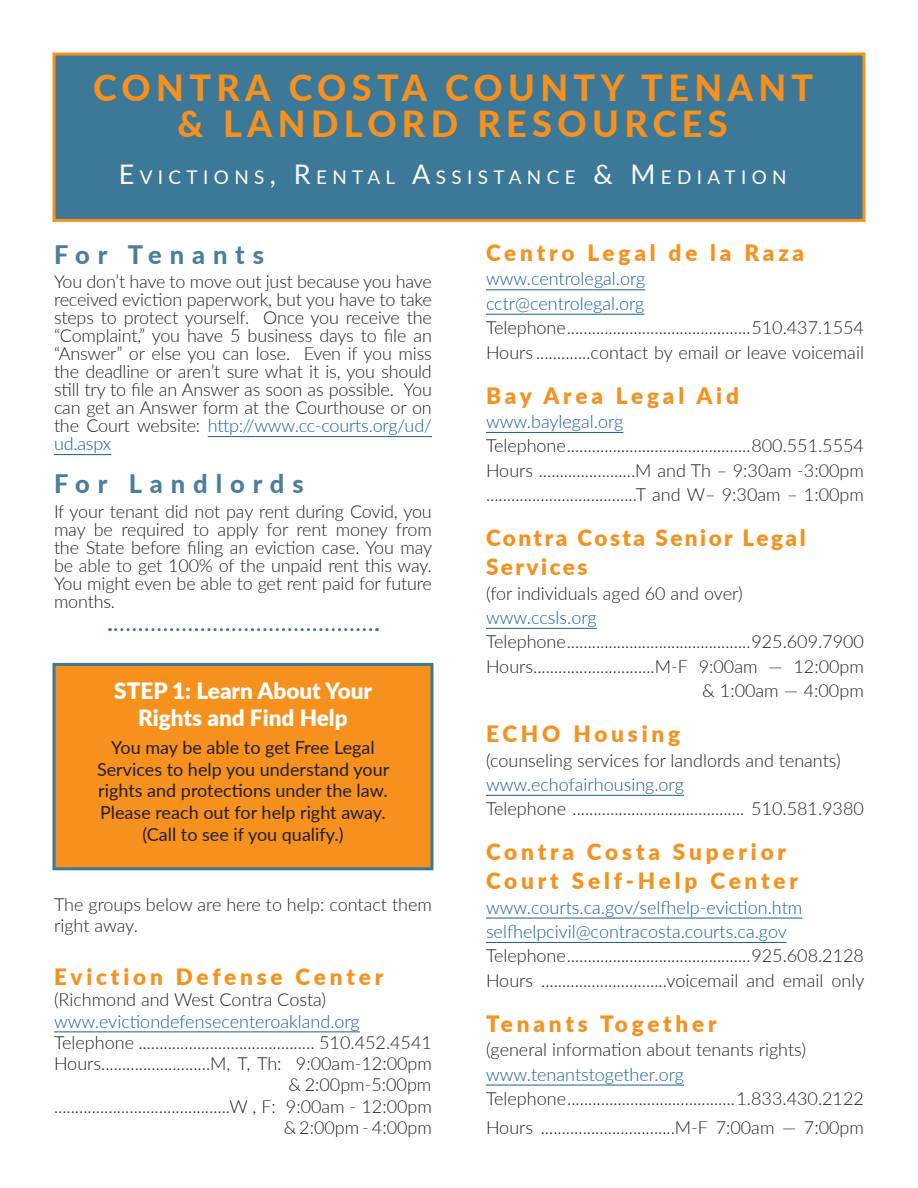
<style>
.page{position:relative;width:918px;height:1188px;background:#fff}
.page>*{position:absolute;margin:0;border:0;box-sizing:border-box;transform-origin:0 0}
.t1{font:800 36px/36px "Lato";letter-spacing:.15em;color:#f6911e;text-align:center}
.t2{font:800 25.5px "Lato";letter-spacing:.31em;color:#4b7d9c}
.Subsection_header{font:900 22.5px/29px "Lato";letter-spacing:.17em;color:#f6911e}
.t3{font:900 22.5px/27px "Lato";color:#fff;text-align:center}
.Body_Text_no_indent{font:900 22.5px/29px "Lato";letter-spacing:.11em;color:#f6911e}
.Body_Text_no_indent-2{font:900 22.5px "Lato";letter-spacing:.17em;color:#f6911e}
.t4{font:18.9px "Lato";letter-spacing:.285em;color:#fff}
.Body_Text_no_indent-3{font:300 18px/18px "Lato";color:#231f20;text-align:justify}
.Body_Text_no_indent-4{font:300 18px "Lato";color:#175d9e}
.t5{font:18px/21.6px "Lato";color:#231f20;text-align:center}
.s1{font-size:27px}
.s2{color:#175d9e}
</style>
<div class="page">
<div style="left:52px;top:52px;width:814px;height:170px;background:#3c7898;border:3px solid #f6911e"></div>
<div style="left:54px;top:664px;width:378px;height:205px;background:#f6911e"></div>
<div style="left:52px;top:663px;width:382px;height:207px;border:3px solid #3c7898"></div>
<hr style="left:486px;top:290px;width:159px;height:1px;background:#175d9e">
<hr style="left:486px;top:314px;width:158px;height:1px;background:#175d9e">
<hr style="left:486px;top:432px;width:137px;height:1px;background:#175d9e">
<hr style="left:486px;top:628px;width:111px;height:1px;background:#175d9e">
<hr style="left:486px;top:795px;width:198px;height:1px;background:#175d9e">
<hr style="left:486px;top:918px;width:316px;height:1px;background:#175d9e">
<hr style="left:486px;top:942px;width:301px;height:1px;background:#175d9e">
<hr style="left:486px;top:1085px;width:198px;height:1px;background:#175d9e">
<hr style="left:54px;top:1032px;width:306px;height:1px;background:#175d9e">
<hr style="left:208px;top:436px;width:224px;height:1px;background:#175d9e">
<hr style="left:54px;top:454px;width:57px;height:1px;background:#175d9e">
<svg style="left:110px;top:628px;width:267px;height:3px"></svg>
<p class="t1" style="left:93px;top:69px;width:722px">CONTRA COSTA COUNTY TENANT &amp; LANDLORD RESOURCES</p>
<p class="t4" style="left:119px;top:163px;width:669px"><span class="s1">E</span>VICTIONS<span class="s1">, R</span>E NTAL <span class="s1">A</span>SSISTANCE <span class="s1">&amp; M</span>E DIATION</p>
<p class="t2" style="left:54px;top:235px;width:212px">For Tenants</p>
<p class="Body_Text_no_indent-3" style="left:54px;top:272px;width:379px">You don’t have to move out just because you have received eviction paperwork, but you have to take steps to protect yourself. Once you receive the “Complaint,” you have 5 business days to file an “Answer” or else you can lose. Even if you miss the deadline or aren’t sure what it is, you should still try to file an Answer as soon as possible. You can get an Answer form at the Courthouse or on the Court website: <span class="s2">http://www.cc-courts.org/ud/ ud.aspx</span></p>
<p class="t2" style="left:54px;top:465px;width:251px">For Landlords</p>
<p class="Body_Text_no_indent-3" style="left:54px;top:502px;width:380px">If your tenant did not pay rent during Covid, you may be required to apply for rent money from the State before filing an eviction case. You may be able to get 100% of the unpaid rent this way.<br>You might even be able to get rent paid for future months.</p>
<p class="t3" style="left:114px;top:676px;width:259px">STEP 1: Learn About Your<br>Rights and Find Help</p>
<p class="t5" style="left:97px;top:736px;width:294px">You may be able to get Free Legal Services to help you understand your rights and protections under the law.<br>Please reach out for help right away. (Call to see if you qualify.)</p>
<p class="Body_Text_no_indent-3" style="left:54px;top:893px;width:379px;line-height:21.3px">The groups below are here to help: contact them right away.</p>
<p class="Subsection_header" style="left:54px;top:961px;width:331px">Eviction Defense Center</p>
<p class="Body_Text_no_indent-3" style="left:54px;top:990px;width:274px">(Richmond and West Contra Costa)</p>
<p class="Body_Text_no_indent-4" style="left:54px;top:1009px;width:307px">www.evictiondefensecenteroakland.org</p>
<p class="Body_Text_no_indent-3" style="left:54px;top:1033px;width:379px">Telephone .......................................... 510.452.4541</p>
<p class="Body_Text_no_indent-3" style="left:54px;top:1054px;width:379px">Hours..........................M, T, Th: 9:00am-12:00pm</p>
<p class="Body_Text_no_indent-3" style="left:288px;top:1075px;width:145px">&amp; 2:00pm-5:00pm</p>
<p class="Body_Text_no_indent-3" style="left:54px;top:1097px;width:379px">..........................................W , F: 9:00am - 12:00pm</p>
<p class="Body_Text_no_indent-3" style="left:284px;top:1118px;width:150px">&amp; 2:00pm - 4:00pm</p>
<p class="Subsection_header" style="left:486px;top:237px;width:320px">Centro Legal de la Raza</p>
<p class="Body_Text_no_indent-4" style="left:486px;top:267px;width:161px">www.centrolegal.org</p>
<p class="Body_Text_no_indent-4" style="left:486px;top:291px;width:160px">cctr@centrolegal.org</p>
<p class="Body_Text_no_indent-3" style="left:486px;top:318px;width:380px">Telephone ............................................ 510.437.1554</p>
<p class="Body_Text_no_indent-3" style="left:486px;top:343px;width:379px">Hours .............contact by email or leave voicemail</p>
<p class="Subsection_header" style="left:486px;top:380px;width:254px">Bay Area Legal Aid</p>
<p class="Body_Text_no_indent-4" style="left:486px;top:409px;width:139px">www.baylegal.org</p>
<p class="Body_Text_no_indent-3" style="left:486px;top:436px;width:380px">Telephone ............................................ 800.551.5554</p>
<p class="Body_Text_no_indent-3" style="left:486px;top:461px;width:379px">Hours .......................M and Th – 9:30am -3:00pm</p>
<p class="Body_Text_no_indent-3" style="left:486px;top:485px;width:379px">....................................T and W– 9:30am – 1:00pm</p>
<p class="Body_Text_no_indent" style="left:486px;top:523px;width:321px">Contra Costa Senior Legal<br>Services</p>
<p class="Body_Text_no_indent-3" style="left:486px;top:583px;width:258px">(for individuals aged 60 and over)</p>
<p class="Body_Text_no_indent-4" style="left:486px;top:605px;width:112px">www.ccsls.org</p>
<p class="Body_Text_no_indent-3" style="left:486px;top:632px;width:380px">Telephone ............................................ 925.609.7900</p>
<p class="Body_Text_no_indent-3" style="left:486px;top:653px;width:379px;line-height:24.5px;text-align:right">Hours.............................M-F 9:00am — 12:00pm &amp; 1:00am — 4:00pm</p>
<p class="Body_Text_no_indent-2" style="left:486px;top:717px;width:196px">ECHO Housing</p>
<p class="Body_Text_no_indent-3" style="left:486px;top:750px;width:356px">(counseling services for landlords and tenants)</p>
<p class="Body_Text_no_indent-4" style="left:486px;top:772px;width:199px">www.echofairhousing.org</p>
<p class="Body_Text_no_indent-3" style="left:486px;top:799px;width:379px">Telephone ......................................... 510.581.9380</p>
<p class="Subsection_header" style="left:486px;top:837px;width:313px">Contra Costa Superior<br>Court Self-Help Center</p>
<p class="Body_Text_no_indent-4" style="left:486px;top:895px;width:318px">www.courts.ca.gov/selfhelp-eviction.htm</p>
<p class="Body_Text_no_indent-4" style="left:486px;top:919px;width:302px">selfhelpcivil@contracosta.courts.ca.gov</p>
<p class="Body_Text_no_indent-3" style="left:486px;top:946px;width:380px">Telephone ............................................ 925.608.2128</p>
<p class="Body_Text_no_indent-3" style="left:486px;top:971px;width:380px">Hours ..............................voicemail and email only</p>
<p class="Body_Text_no_indent-2" style="left:486px;top:1007px;width:232px">Tenants Together</p>
<p class="Body_Text_no_indent-3" style="left:486px;top:1040px;width:322px">(general information about tenants rights)</p>
<p class="Body_Text_no_indent-4" style="left:486px;top:1062px;width:199px">www.tenantstogether.org</p>
<p class="Body_Text_no_indent-3" style="left:486px;top:1089px;width:379px">Telephone ........................................ 1.833.430.2122</p>
<p class="Body_Text_no_indent-3" style="left:486px;top:1118px;width:379px">Hours ................................M-F 7:00am — 7:00pm</p>
</div>
